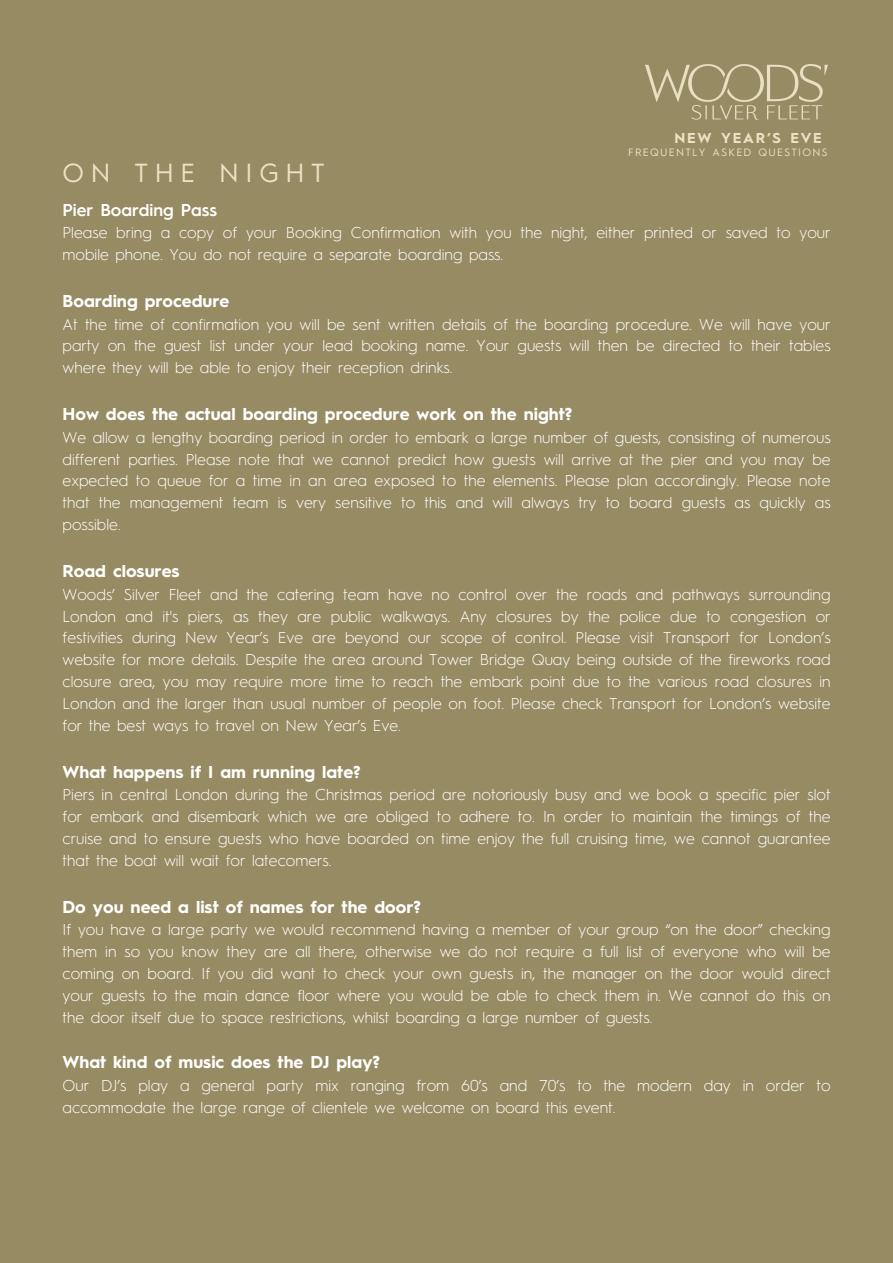
<style>
.page{position:relative;width:893px;height:1263px;background:#978b63}
.page>*{position:absolute;margin:0;border:0;box-sizing:border-box;transform-origin:0 0}
.t1{font:26.25px "Hurme Geometric Sans 1";letter-spacing:.255em;color:#ebe2c4}
.t2{font:700 17.25px "Hurme Geometric Sans 1";color:#fff}
.t3{font:600 17.25px "Hurme Geometric Sans 1";color:#fff}
.t4{font:300 15.75px/21.9px "Hurme Geometric Sans 1";color:#fff;text-align:justify}
.t5{font:700 14.4px "Hurme Geometric Sans 1";letter-spacing:.125em;color:#ebe2c4}
.t6{font:10.65px "Hurme Geometric Sans 1";letter-spacing:.125em;color:#ebe2c4}
</style>
<div class="page">
<img style="left:645px;top:64px;width:182px;height:56px">
<p class="t5" style="left:674px;top:132px;width:149px">NEW YEAR’S EVE</p>
<h1 class="t6" style="left:628px;top:148px;width:201px">FREQUENTLY ASKED QUESTIONS</h1>
<h2 class="t1" style="left:63px;top:162px;width:264px">ON THE NIGHT</h2>
<p class="t3" style="left:63px;top:203px;width:156px">Pier Boarding Pass</p>
<p class="t4" style="left:63px;top:223px;width:769px">Please bring a copy of your Booking Confirmation with you the night, either printed or saved to your mobile phone. You do not require a separate boarding pass.</p>
<p class="t2" style="left:63px;top:294px;width:168px">Boarding procedure</p>
<p class="t4" style="left:63px;top:314px;width:769px">At the time of confirmation you will be sent written details of the boarding procedure. We will have your party on the guest list under your lead booking name. Your guests will then be directed to their tables where they will be able to enjoy their reception drinks.</p>
<p class="t2" style="left:63px;top:407px;width:511px">How does the actual boarding procedure work on the night?</p>
<p class="t4" style="left:63px;top:427px;width:769px">We allow a lengthy boarding period in order to embark a large number of guests, consisting of numerous different parties. Please note that we cannot predict how guests will arrive at the pier and you may be expected to queue for a time in an area exposed to the elements. Please plan accordingly. Please note that the management team is very sensitive to this and will always try to board guests as quickly as possible.</p>
<p class="t2" style="left:63px;top:564px;width:119px">Road closures</p>
<p class="t4" style="left:63px;top:584px;width:769px">Woods’ Silver Fleet and the catering team have no control over the roads and pathways surrounding London and it's piers, as they are public walkways. Any closures by the police due to congestion or festivities during New Year’s Eve are beyond our scope of control. Please visit Transport for London’s website for more details. Despite the area around Tower Bridge Quay being outside of the fireworks road closure area, you may require more time to reach the embark point due to the various road closures in London and the larger than usual number of people on foot. Please check Transport for London’s website for the best ways to travel on New Year’s Eve.</p>
<p class="t2" style="left:63px;top:765px;width:300px">What happens if I am running late?</p>
<p class="t4" style="left:63px;top:785px;width:769px">Piers in central London during the Christmas period are notoriously busy and we book a specific pier slot for embark and disembark which we are obliged to adhere to. In order to maintain the timings of the cruise and to ensure guests who have boarded on time enjoy the full cruising time, we cannot guarantee that the boat will wait for latecomers.</p>
<p class="t2" style="left:63px;top:900px;width:360px">Do you need a list of names for the door?</p>
<p class="t4" style="left:63px;top:920px;width:769px">If you have a large party we would recommend having a member of your group “on the door” checking them in so you know they are all there, otherwise we do not require a full list of everyone who will be coming on board. If you did want to check your own guests in, the manager on the door would direct your guests to the main dance floor where you would be able to check them in. We cannot do this on the door itself due to space restrictions, whilst boarding a large number of guests.</p>
<p class="t2" style="left:63px;top:1055px;width:319px">What kind of music does the DJ play?</p>
<p class="t4" style="left:63px;top:1075px;width:769px">Our DJ’s play a general party mix ranging from 60’s and 70’s to the modern day in order to accommodate the large range of clientele we welcome on board this event.</p>
</div>
